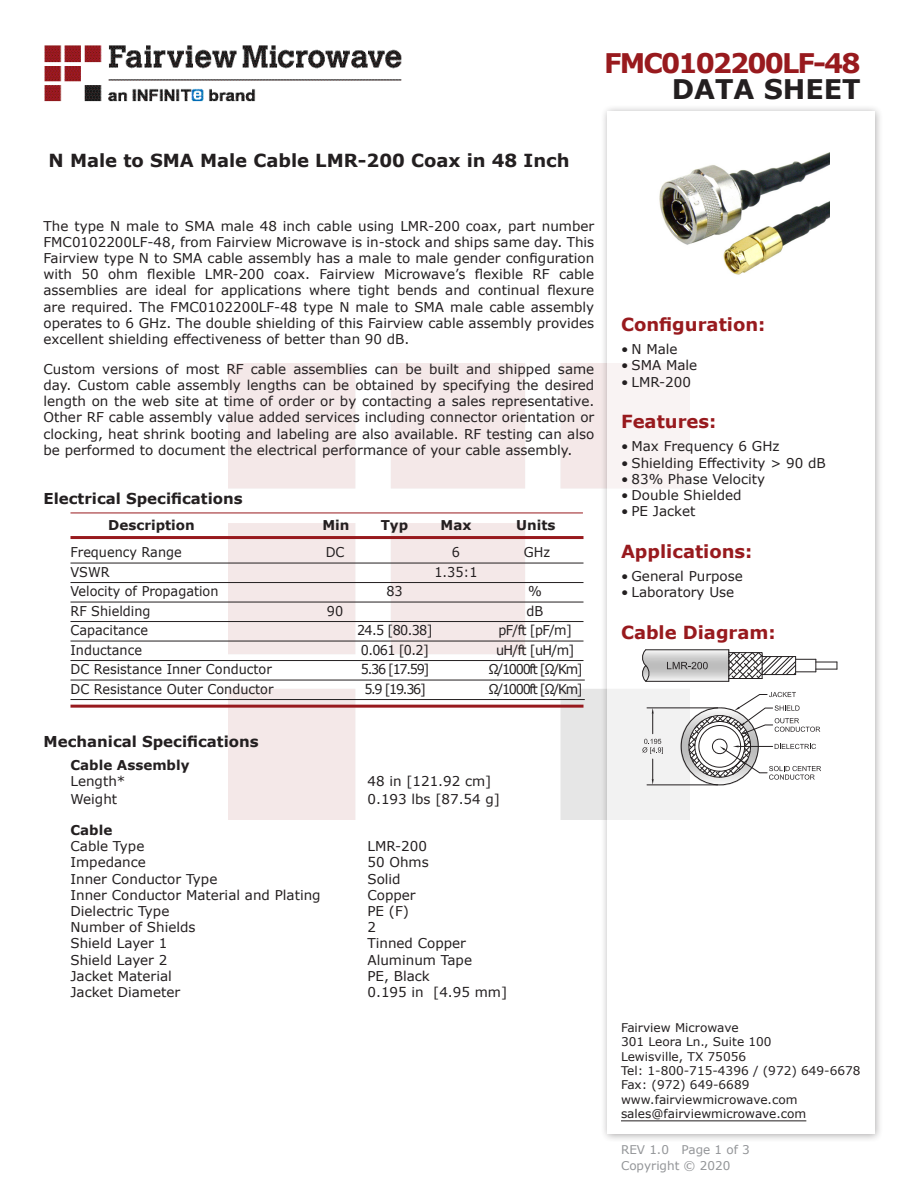
<style>
.page{position:relative;width:918px;height:1188px;background:#fff}
.page>*{position:absolute;margin:0;border:0;box-sizing:border-box;transform-origin:0 0}
.FM{font:700 27px "Verdana";letter-spacing:-.07em;color:#981a1e}
.t1{font:700 27px "Verdana";color:#231f20}
.Web_Description_Para{font:700 18px "Verdana";color:#231f20}
.Applications_Header{font:700 18px "Verdana";color:#981a1e}
.Head1{font:700 18px "Verdana";color:#981a1e}
.Head1-2{font:700 15px "Verdana";color:#231f20}
.MarketingDescription{font:13.5px/16.2px "Verdana";color:#231f20;text-align:justify}
.Specs_Para{font:13.5px "Verdana";color:#231f20}
.Table-Body{font:13.5px "Verdana";color:#231f20;scale:.95 1}
.Table-Body-2{font:13.5px "Verdana";letter-spacing:-.1em;color:#231f20;scale:.95 1}
.Table-Header{font:700 13.5px "Verdana";color:#231f20}
.Head3{font:700 13.5px "Verdana";color:#231f20}
.FM_Info{font:12px "Verdana";color:#231f20}
.REV_Info{font:12px "Verdana";color:#939598}
</style>
<div class="page">
<img style="left:44px;top:45px;width:358px;height:57px">
<div style="left:600px;top:104px;width:284px;height:1039px;background:#231f20;opacity:.75"></div>
<div style="left:608px;top:111px;width:267px;height:1023px;background:#fff"></div>
<hr style="left:70px;top:513px;width:513px;height:1px;background:#981a1e">
<hr style="left:70px;top:536px;width:514px;height:3px;background:#981a1e">
<hr style="left:70px;top:563px;width:514px;height:1px;background:#231f20">
<hr style="left:70px;top:582px;width:514px;height:1px;background:#231f20">
<hr style="left:70px;top:602px;width:514px;height:1px;background:#231f20">
<hr style="left:70px;top:621px;width:514px;height:1px;background:#231f20">
<hr style="left:70px;top:641px;width:514px;height:1px;background:#231f20">
<hr style="left:70px;top:660px;width:514px;height:1px;background:#231f20">
<hr style="left:70px;top:680px;width:515px;height:1px;background:#231f20">
<hr style="left:70px;top:699px;width:515px;height:1px;background:#231f20">
<hr style="left:70px;top:705px;width:514px;height:3px;background:#981a1e">
<hr style="left:621px;top:1120px;width:185px;height:1px;background:#231f20">
<hr style="left:647px;top:708px;width:71px;height:1px;background:#231f20">
<hr style="left:647px;top:785px;width:71px;height:1px;background:#231f20">
<svg style="left:642px;top:708px;width:21px;height:77px"></svg>
<img style="left:645px;top:649px;width:84px;height:32px">
<svg style="left:681px;top:692px;width:140px;height:93px"></svg>
<hr style="left:646px;top:681px;width:83px;height:1px;background:#231f20">
<hr style="left:646px;top:650px;width:83px;height:1px;background:#231f20">
<hr style="left:728px;top:650px;width:1px;height:31px;background:#231f20">
<svg style="left:728px;top:652px;width:110px;height:27px"></svg>
<svg style="left:642px;top:650px;width:8px;height:32px"></svg>
<svg style="left:667px;top:662px;width:41px;height:8px"></svg>
<img style="left:659px;top:152px;width:171px;height:123px">
<p class="FM" style="left:604px;top:44px;width:258px">FMC0102200LF-48</p>
<p class="t1" style="left:672px;top:70px;width:191px">DATA SHEET</p>
<p class="Web_Description_Para" style="left:49px;top:148px;width:523px">N Male to SMA Male Cable LMR-200 Coax in 48 Inch</p>
<p class="MarketingDescription" style="left:44px;top:217px;width:552px">The type N male to SMA male 48 inch cable using LMR-200 coax, part number FMC0102200LF-48, from Fairview Microwave is in-stock and ships same day. This Fairview type N to SMA cable assembly has a male to male gender configuration with 50 ohm flexible LMR-200 coax. Fairview Microwave’s flexible RF cable assemblies are ideal for applications where tight bends and continual flexure are required. The FMC0102200LF-48 type N male to SMA male cable assembly operates to 6 GHz. The double shielding of this Fairview cable assembly provides excellent shielding effectiveness of better than 90 dB.</p>
<p class="MarketingDescription" style="left:44px;top:361px;width:552px">Custom versions of most RF cable assemblies can be built and shipped same day. Custom cable assembly lengths can be obtained by specifying the desired length on the web site at time of order or by contacting a sales representative.<br>Other RF cable assembly value added services including connector orientation or clocking, heat shrink booting and labeling are also available. RF testing can also be performed to document the electrical performance of your cable assembly.</p>
<p class="Head1-2" style="left:44px;top:488px;width:201px">Electrical Specifications</p>
<p class="Table-Header" style="left:108px;top:516px;width:88px">Description</p>
<p class="Table-Header" style="left:322px;top:516px;width:29px">Min</p>
<p class="Table-Header" style="left:381px;top:516px;width:29px">Typ</p>
<p class="Table-Header" style="left:441px;top:516px;width:32px">Max</p>
<p class="Table-Header" style="left:516px;top:516px;width:41px">Units</p>
<p class="Table-Body" style="left:70px;top:543px;width:119px">Frequency Range</p>
<p class="Table-Body" style="left:326px;top:543px;width:21px">DC</p>
<p class="Table-Body" style="left:452px;top:543px;width:10px">6</p>
<p class="Table-Body" style="left:524px;top:543px;width:29px">GHz</p>
<p class="Table-Body" style="left:70px;top:562px;width:43px">VSWR</p>
<p class="Table-Body" style="left:434px;top:562px;width:47px">1.35:1</p>
<p class="Table-Body" style="left:70px;top:582px;width:157px">Velocity of Propagation</p>
<p class="Table-Body" style="left:386px;top:582px;width:19px">83</p>
<p class="Table-Body" style="left:528px;top:582px;width:16px">%</p>
<p class="Table-Body" style="left:70px;top:601px;width:86px">RF Shielding</p>
<p class="Table-Body" style="left:327px;top:601px;width:19px">90</p>
<p class="Table-Body" style="left:527px;top:601px;width:19px">dB</p>
<p class="Table-Body" style="left:70px;top:621px;width:83px">Capacitance</p>
<p class="Table-Body" style="left:357px;top:621px;width:81px">24.5 [80.38]</p>
<p class="Table-Body" style="left:498px;top:621px;width:79px">pF/ft [pF/m]</p>
<p class="Table-Body" style="left:70px;top:640px;width:77px">Inductance</p>
<p class="Table-Body" style="left:361px;top:640px;width:73px">0.061 [0.2]</p>
<p class="Table-Body" style="left:496px;top:640px;width:84px">uH/ft [uH/m]</p>
<p class="Table-Body" style="left:70px;top:660px;width:213px">DC Resistance Inner Conductor</p>
<p class="Table-Body" style="left:361px;top:660px;width:74px">5.36 [17.59]</p>
<p class="Table-Body-2" style="left:488px;top:660px;width:101px">Ω/1000ft [Ω/Km]</p>
<p class="Table-Body" style="left:70px;top:679px;width:215px">DC Resistance Outer Conductor</p>
<p class="Table-Body" style="left:364px;top:679px;width:66px">5.9 [19.36]</p>
<p class="Table-Body-2" style="left:488px;top:679px;width:101px">Ω/1000ft [Ω/Km]</p>
<p class="Head1-2" style="left:44px;top:731px;width:217px">Mechanical Specifications</p>
<p class="Head3" style="left:70px;top:755px;width:121px">Cable Assembly</p>
<p class="Specs_Para" style="left:70px;top:772px;width:56px">Length*</p>
<p class="Specs_Para" style="left:368px;top:772px;width:125px">48 in [121.92 cm]</p>
<p class="Specs_Para" style="left:70px;top:790px;width:48px">Weight</p>
<p class="Specs_Para" style="left:368px;top:790px;width:134px">0.193 lbs [87.54 g]</p>
<p class="Head3" style="left:70px;top:821px;width:43px">Cable</p>
<p class="Specs_Para" style="left:70px;top:837px;width:75px">Cable Type</p>
<p class="Specs_Para" style="left:368px;top:837px;width:61px">LMR-200</p>
<p class="Specs_Para" style="left:70px;top:853px;width:77px">Impedance</p>
<p class="Specs_Para" style="left:368px;top:853px;width:63px">50 Ohms</p>
<p class="Specs_Para" style="left:70px;top:869px;width:148px">Inner Conductor Type</p>
<p class="Specs_Para" style="left:368px;top:869px;width:35px">Solid</p>
<p class="Specs_Para" style="left:70px;top:886px;width:252px">Inner Conductor Material and Plating</p>
<p class="Specs_Para" style="left:368px;top:886px;width:50px">Copper</p>
<p class="Specs_Para" style="left:70px;top:902px;width:100px">Dielectric Type</p>
<p class="Specs_Para" style="left:368px;top:902px;width:43px">PE (F)</p>
<p class="Specs_Para" style="left:70px;top:918px;width:127px">Number of Shields</p>
<p class="Specs_Para" style="left:368px;top:918px;width:10px">2</p>
<p class="Specs_Para" style="left:70px;top:934px;width:98px">Shield Layer 1</p>
<p class="Specs_Para" style="left:368px;top:934px;width:100px">Tinned Copper</p>
<p class="Specs_Para" style="left:70px;top:950px;width:98px">Shield Layer 2</p>
<p class="Specs_Para" style="left:368px;top:950px;width:106px">Aluminum Tape</p>
<p class="Specs_Para" style="left:70px;top:967px;width:103px">Jacket Material</p>
<p class="Specs_Para" style="left:368px;top:967px;width:64px">PE, Black</p>
<p class="Specs_Para" style="left:70px;top:983px;width:111px">Jacket Diameter</p>
<p class="Specs_Para" style="left:368px;top:983px;width:141px">0.195 in [4.95 mm]</p>
<p class="Head1" style="left:621px;top:312px;width:146px">Configuration:</p>
<p class="MarketingDescription" style="left:621px;top:341px;width:58px">• N Male</p>
<p class="MarketingDescription" style="left:621px;top:357px;width:78px">• SMA Male</p>
<p class="MarketingDescription" style="left:621px;top:373px;width:72px">• LMR-200</p>
<p class="Head1" style="left:621px;top:409px;width:97px">Features:</p>
<p class="MarketingDescription" style="left:621px;top:438px;width:160px">• Max Frequency 6 GHz</p>
<p class="MarketingDescription" style="left:621px;top:454px;width:206px">• Shielding Effectivity &gt; 90 dB</p>
<p class="MarketingDescription" style="left:621px;top:471px;width:146px">• 83% Phase Velocity</p>
<p class="MarketingDescription" style="left:621px;top:487px;width:122px">• Double Shielded</p>
<p class="MarketingDescription" style="left:621px;top:503px;width:76px">• PE Jacket</p>
<p class="Applications_Header" style="left:621px;top:539px;width:133px">Applications:</p>
<p class="MarketingDescription" style="left:621px;top:568px;width:123px">• General Purpose</p>
<p class="MarketingDescription" style="left:621px;top:584px;width:115px">• Laboratory Use</p>
<p class="Applications_Header" style="left:621px;top:620px;width:156px">Cable Diagram:</p>
<p class="FM_Info" style="left:621px;top:1019px;width:119px">Fairview Microwave</p>
<p class="FM_Info" style="left:621px;top:1034px;width:152px">301 Leora Ln., Suite 100</p>
<p class="FM_Info" style="left:621px;top:1048px;width:127px">Lewisville, TX 75056</p>
<p class="FM_Info" style="left:621px;top:1062px;width:241px">Tel: 1-800-715-4396 / (972) 649-6678</p>
<p class="FM_Info" style="left:621px;top:1077px;width:130px">Fax: (972) 649-6689</p>
<p class="FM_Info" style="left:621px;top:1091px;width:178px">www.fairviewmicrowave.com</p>
<p class="FM_Info" style="left:621px;top:1106px;width:187px">sales@fairviewmicrowave.com</p>
<p class="REV_Info" style="left:621px;top:1141px;width:130px">REV 1.0 Page 1 of 3</p>
<p class="REV_Info" style="left:621px;top:1157px;width:111px">Copyright © 2020</p>
</div>
